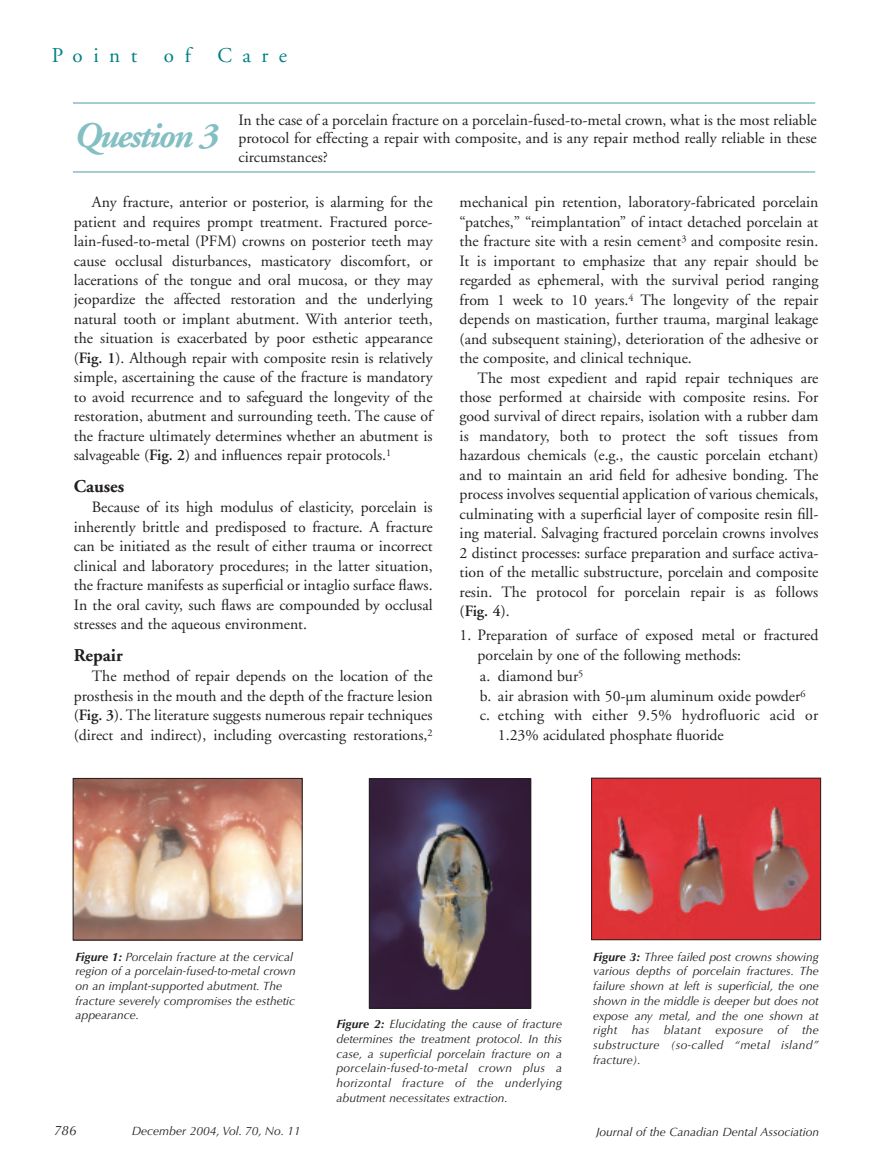
<style>
.page{position:relative;width:891px;height:1175px;background:#fff}
.page>*{position:absolute;margin:0;border:0;box-sizing:border-box;transform-origin:0 0}
.t1{font:italic 700 36px "Adobe Garamond";letter-spacing:-.05em;color:#84bfc4}
.t2{font:21px "Adobe Garamond";letter-spacing:.5em;color:#008185}
.t3{font:700 18px "Adobe Garamond";color:#231f20}
.t4{font:15.75px/19.5px "Adobe Garamond";color:#231f20;text-align:justify}
.t5{font:italic 13.5px "Optima";color:#231f20}
.t6{font:italic 12px/14.7px "Optima";color:#231f20;text-align:justify}
.s1{font-weight:600}
.s2{font-weight:700}
</style>
<div class="page">
<hr style="left:73px;top:102px;width:742px;height:2px;background:#84bfc4">
<hr style="left:73px;top:171px;width:742px;height:2px;background:#84bfc4">
<img style="left:371px;top:780px;width:158px;height:226px">
<div style="left:369px;top:778px;width:162px;height:230px;border:1px solid #231f20"></div>
<img style="left:75px;top:780px;width:225px;height:158px">
<div style="left:73px;top:778px;width:229px;height:162px;border:1px solid #231f20"></div>
<img style="left:593px;top:780px;width:226px;height:158px">
<div style="left:591px;top:778px;width:230px;height:162px;border:1px solid #231f20"></div>
<h2 class="t2" style="left:52px;top:47px;width:87px">Point</h2>
<h2 class="t2" style="left:164px;top:47px;width:28px">o f</h2>
<h2 class="t2" style="left:218px;top:47px;width:71px">Care</h2>
<h1 class="t1" style="left:73px;top:121px;width:145px">Question 3</h1>
<p class="t4" style="left:238px;top:112px;width:580px;line-height:18.9px">In the case of a porcelain fracture on a porcelain-fused-to-metal crown, what is the most reliable protocol for effecting a repair with composite, and is any repair method really reliable in these circumstances?</p>
<p class="t4" style="left:74px;top:194px;width:360px;text-indent:18px">Any fracture, anterior or posterior, is alarming for the patient and requires prompt treatment. Fractured porce&shy;lain-fused-to-metal (PFM) crowns on posterior teeth may cause occlusal disturbances, masticatory discomfort, or lacerations of the tongue and oral mucosa, or they may jeopardize the affected restoration and the underlying natural tooth or implant abutment. With anterior teeth, the situation is exacerbated by poor esthetic appearance (<span class="s1">Fig. 1</span>). Although repair with composite resin is relatively simple, ascertaining the cause of the fracture is mandatory to avoid recurrence and to safeguard the longevity of the restoration, abutment and surrounding teeth. The cause of the fracture ultimately determines whether an abutment is salvageable (<span class="s1">Fig. 2</span>) and influences repair protocols.<sup>1</sup></p>
<p class="t3" style="left:74px;top:479px;width:52px">Causes</p>
<p class="t4" style="left:74px;top:499px;width:360px;text-indent:18px">Because of its high modulus of elasticity, porcelain is inherently brittle and predisposed to fracture. A fracture can be initiated as the result of either trauma or incorrect clinical and laboratory procedures; in the latter situation, the fracture manifests as superficial or intaglio surface flaws.<br>In the oral cavity, such flaws are compounded by occlusal stresses and the aqueous environment.</p>
<p class="t3" style="left:74px;top:648px;width:50px">Repair</p>
<p class="t4" style="left:74px;top:668px;width:360px;text-indent:18px">The method of repair depends on the location of the prosthesis in the mouth and the depth of the fracture lesion (<span class="s1">Fig. 3</span>). The literature suggests numerous repair techniques (direct and indirect), including overcasting restorations,<sup>2</sup></p>
<p class="t4" style="left:460px;top:194px;width:360px">mechanical pin retention, laboratory-fabricated porcelain “patches,” “reimplantation” of intact detached porcelain at the fracture site with a resin cement<sup>3</sup> and composite resin.<br>It is important to emphasize that any repair should be regarded as ephemeral, with the survival period ranging from 1 week to 10 years.<sup>4</sup> The longevity of the repair depends on mastication, further trauma, marginal leakage (and subsequent staining), deterioration of the adhesive or the composite, and clinical technique.</p>
<p class="t4" style="left:460px;top:369px;width:360px;text-indent:18px">The most expedient and rapid repair techniques are those performed at chairside with composite resins. For good survival of direct repairs, isolation with a rubber dam is mandatory, both to protect the soft tissues from hazardous chemicals (e.g., the caustic porcelain etchant) and to maintain an arid field for adhesive bonding. The process involves sequential application of various chemicals, culminating with a superficial layer of composite resin fill&shy;ing material. Salvaging fractured porcelain crowns involves 2 distinct processes: surface preparation and surface activa&shy;tion of the metallic substructure, porcelain and composite resin. The protocol for porcelain repair is as follows (<span class="s1">Fig. 4</span>).</p>
<p class="t4" style="left:478px;top:627px;width:342px;text-indent:-18px">1. Preparation of surface of exposed metal or fractured porcelain by one of the following methods:</p>
<p class="t4" style="left:480px;top:668px;width:105px">a. diamond bur<sup>5</sup></p>
<p class="t4" style="left:480px;top:687px;width:327px">b. air abrasion with 50-µm aluminum oxide powder<sup>6</sup></p>
<p class="t4" style="left:480px;top:707px;width:340px">c. etching with either 9.5% hydrofluoric acid or</p>
<p class="t4" style="left:498px;top:726px;width:227px">1.23% acidulated phosphate fluoride</p>
<p class="t6" style="left:76px;top:950px;width:222px;text-align:left"><span class="s2">Figure 1:</span> Porcelain fracture at the cervical region of a porcelain-fused-to-metal crown on an implant-supported abutment. The fracture severely compromises the esthetic appearance.</p>
<p class="t6" style="left:336px;top:1018px;width:227px"><span class="s2">Figure 2:</span> Elucidating the cause of fracture determines the treatment protocol. In this case, a superficial porcelain fracture on a porcelain-fused-to-metal crown plus a horizontal fracture of the underlying abutment necessitates extraction.</p>
<p class="t6" style="left:593px;top:950px;width:227px"><span class="s2">Figure 3:</span> Three failed post crowns showing various depths of porcelain fractures. The failure shown at left is superficial, the one shown in the middle is deeper but does not expose any metal, and the one shown at right has blatant exposure of the substructure (so-called “metal island” fracture).</p>
<p class="t5" style="left:54px;top:1125px;width:24px">786</p>
<p class="t6" style="left:132px;top:1125px;width:170px">December 2004, Vol. 70, No. 11</p>
<p class="t6" style="left:596px;top:1125px;width:224px">Journal of the Canadian Dental Association</p>
</div>
